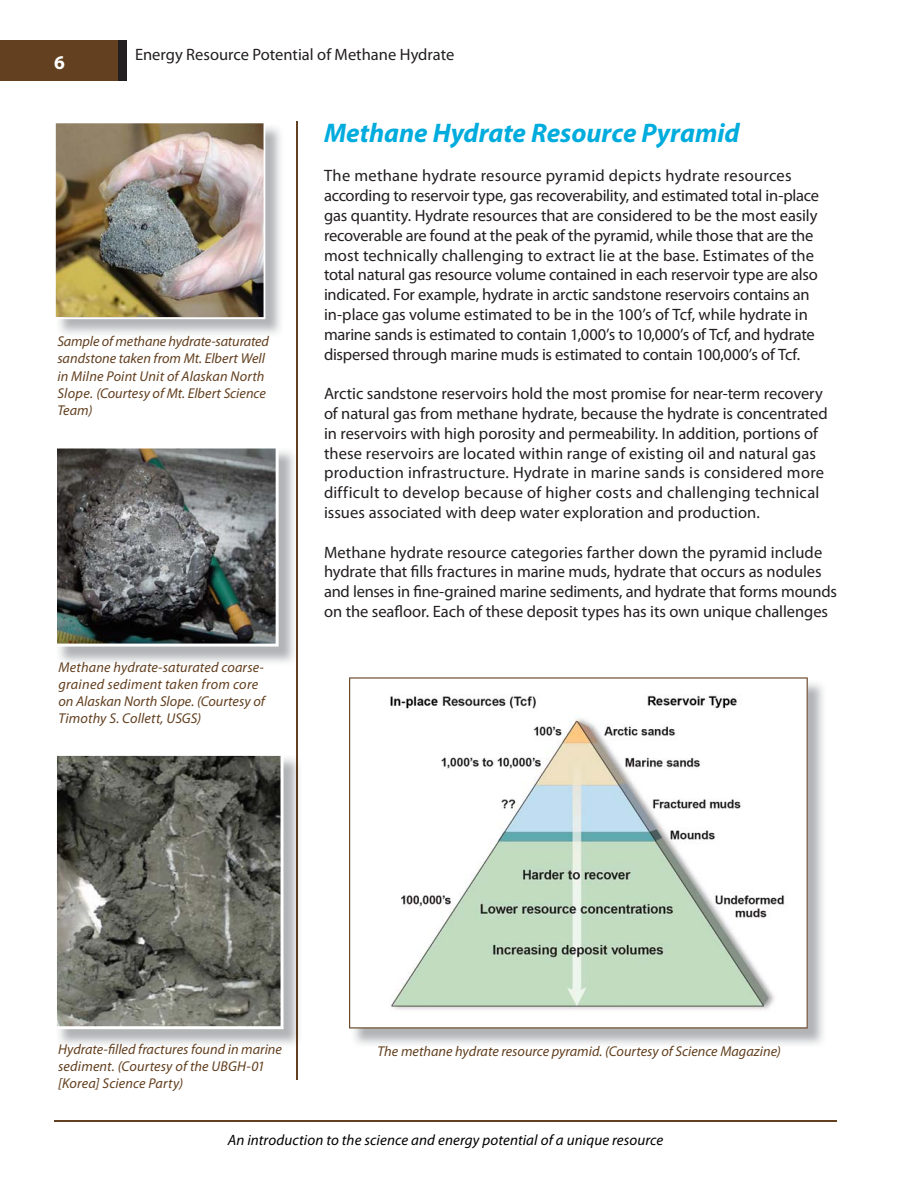
<style>
.page{position:relative;width:918px;height:1188px;background:#fff}
.page>*{position:absolute;margin:0;border:0;box-sizing:border-box;transform-origin:0 0}
.t1{font:italic 700 27px "Myriad Pro";letter-spacing:-.005em;color:#00acdd}
.t2{font:700 19.5px "Myriad Pro";color:#fff}
.t3{font:16.5px/19.8px "Myriad Pro";letter-spacing:-.005em;color:#231f20}
.t4{font:italic 15px "Myriad Pro";letter-spacing:.005em;color:#000}
.t5{font:italic 14.25px/17.1px "Myriad Pro";color:#634020}
</style>
<div class="page">
<div style="left:0;top:40px;width:122px;height:41px;background:#634020"></div>
<div style="left:118px;top:40px;width:9px;height:41px;background:#231f20"></div>
<hr style="left:54px;top:1120px;width:783px;height:2px;background:#634020">
<hr style="left:296px;top:122px;width:2px;height:958px;background:#634020">
<svg style="left:349px;top:677px;width:459px;height:351px"></svg>
<img style="left:59px;top:127px;width:222px;height:207px">
<img style="left:55px;top:123px;width:210px;height:196px">
<img style="left:59px;top:758px;width:240px;height:287px">
<img style="left:296px;top:758px;width:2px;height:287px">
<svg style="left:57px;top:755px;width:227px;height:274px;background:#696a62"></svg>
<svg style="left:57px;top:448px;width:222px;height:199px;background:#606262"></svg>
<p class="t2" style="left:54px;top:49px;width:12px">6</p>
<p class="t3" style="left:135px;top:44px;width:321px">Energy Resource Potential of Methane Hydrate</p>
<p class="t5" style="left:57px;top:333px;width:213px">Sample of methane hydrate-saturated sandstone taken from Mt. Elbert Well in Milne Point Unit of Alaskan North<br>Slope. (Courtesy of Mt. Elbert Science<br>Team)</p>
<p class="t5" style="left:58px;top:658px;width:208px">Methane hydrate-saturated coarse&shy;grained sediment taken from core on Alaskan North Slope. (Courtesy of Timothy S. Collett, USGS)</p>
<h1 class="t1" style="left:324px;top:115px;width:417px">Methane Hydrate Resource Pyramid</h1>
<p class="t3" style="left:324px;top:166px;width:497px">The methane hydrate resource pyramid depicts hydrate resources according to reservoir type, gas recoverability, and estimated total in-place gas quantity. Hydrate resources that are considered to be the most easily recoverable are found at the peak of the pyramid, while those that are the most technically challenging to extract lie at the base. Estimates of the total natural gas resource volume contained in each reservoir type are also indicated. For example, hydrate in arctic sandstone reservoirs contains an in-place gas volume estimated to be in the 100’s of Tcf, while hydrate in marine sands is estimated to contain 1,000’s to 10,000’s of Tcf, and hydrate dispersed through marine muds is estimated to contain 100,000’s of Tcf.</p>
<p class="t3" style="left:324px;top:383px;width:505px">Arctic sandstone reservoirs hold the most promise for near-term recovery of natural gas from methane hydrate, because the hydrate is concentrated in reservoirs with high porosity and permeability. In addition, portions of these reservoirs are located within range of existing oil and natural gas production infrastructure. Hydrate in marine sands is considered more difficult to develop because of higher costs and challenging technical issues associated with deep water exploration and production.</p>
<p class="t3" style="left:324px;top:542px;width:514px">Methane hydrate resource categories farther down the pyramid include hydrate that fills fractures in marine muds, hydrate that occurs as nodules and lenses in fine-grained marine sediments, and hydrate that forms mounds on the seafloor. Each of these deposit types has its own unique challenges</p>
<p class="t5" style="left:58px;top:1040px;width:225px">Hydrate-filled fractures found in marine sediment. (Courtesy of the UBGH-01 [Korea] Science Party)</p>
<p class="t5" style="left:377px;top:1042px;width:405px">The methane hydrate resource pyramid. (Courtesy of Science Magazine)</p>
<p class="t4" style="left:228px;top:1131px;width:437px">An introduction to the science and energy potential of a unique resource</p>
</div>
